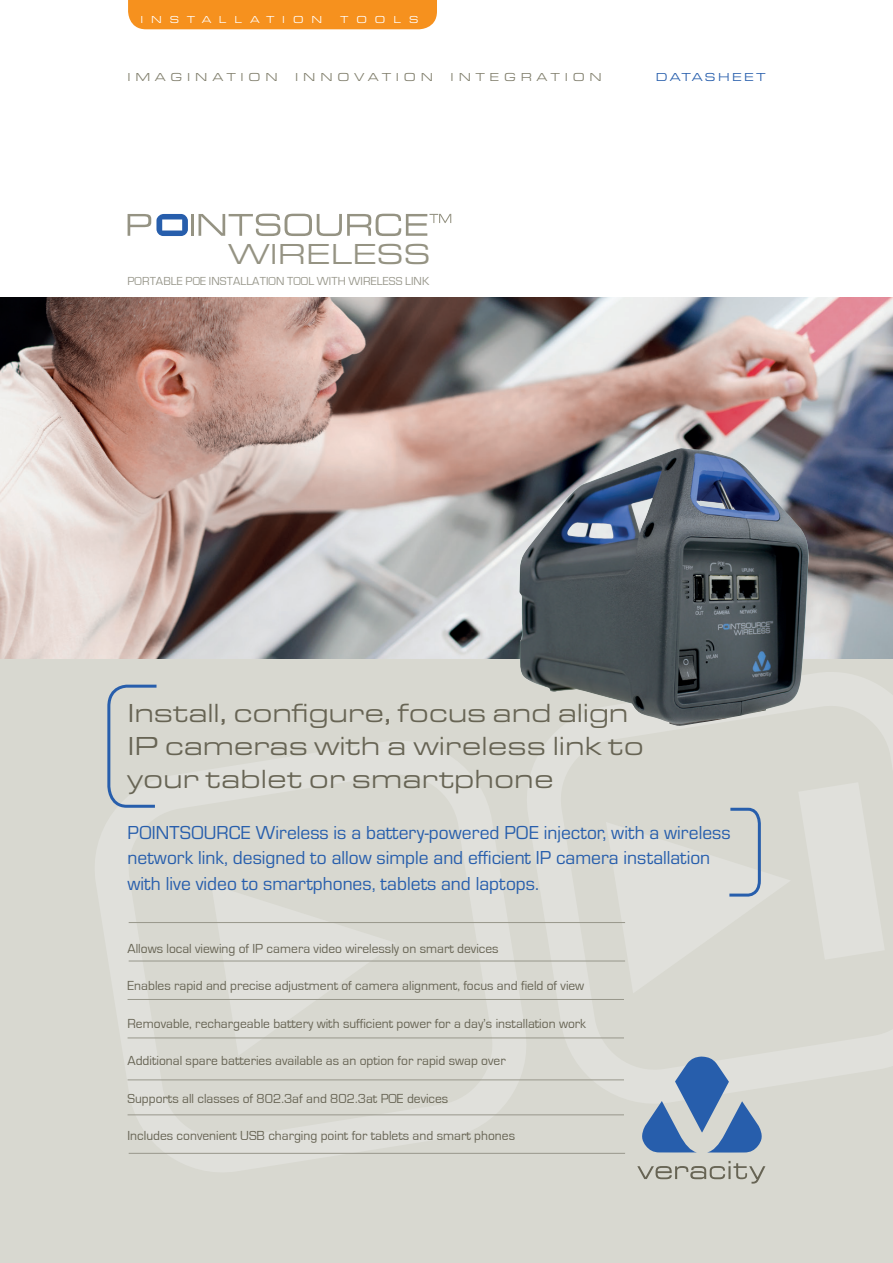
<style>
.page{position:relative;width:893px;height:1263px;background:#fff}
.page>*{position:absolute;margin:0;border:0;box-sizing:border-box;transform-origin:0 0}
.t1{font:30px "Eurostile Ext";color:#959383}
.t2{font:27px/33px "Eurostile Ext";color:#676454}
.t3{font:19.5px/25.5px "Eurostile";color:#275eac}
.t4{font:13.5px "Eurostile";color:#676454}
.t5{font:12px "Eurostile";letter-spacing:.01em;color:#98978b}
.t6{font:12px "Eurostile Ext";letter-spacing:.4em;color:#82806e}
.t7{font:12px "Eurostile Ext";letter-spacing:.2em;color:#275eac}
.t8{font:10.5px "Eurostile Ext";letter-spacing:.75em;color:#fff}
</style>
<div class="page">
<div style="left:0;top:659px;width:893px;height:604px;background:#d8d8d0"></div>
<img style="left:0;top:297px;width:893px;height:362px">
<svg style="left:533px;top:672px;width:360px;height:430px"></svg>
<svg style="left:95px;top:741px;width:438px;height:431px"></svg>
<svg style="left:798px;top:782px;width:87px;height:178px"></svg>
<svg style="left:640px;top:1056px;width:123px;height:96px"></svg>
<svg style="left:637px;top:1161px;width:128px;height:22px"></svg>
<hr style="left:128px;top:999px;width:496px;height:1px;background:#98978b">
<hr style="left:129px;top:922px;width:496px;height:1px;background:#98978b">
<hr style="left:129px;top:961px;width:496px;height:1px;background:#98978b">
<hr style="left:128px;top:1037px;width:496px;height:1px;background:#98978b">
<hr style="left:128px;top:1079px;width:496px;height:1px;background:#98978b">
<hr style="left:129px;top:1153px;width:496px;height:1px;background:#98978b">
<hr style="left:128px;top:1114px;width:496px;height:1px;background:#98978b">
<svg style="left:106px;top:684px;width:54px;height:125px"></svg>
<svg style="left:606px;top:806px;width:185px;height:187px"></svg>
<hr style="left:192px;top:214px;width:2px;height:22px;background:#959383">
<svg style="left:128px;top:214px;width:60px;height:22px"></svg>
<svg style="left:199px;top:214px;width:252px;height:22px"></svg>
<img style="left:519px;top:448px;width:290px;height:278px">
<div style="left:128px;top:0;width:309px;height:29px;background:#f6911e"></div>
<p class="t8" style="left:140px;top:14px;width:183px">INSTALLATION</p>
<p class="t8" style="left:341px;top:14px;width:79px">TOOLS</p>
<p class="t6" style="left:128px;top:71px;width:152px">IMAGINATION</p>
<p class="t6" style="left:295px;top:71px;width:139px">INNOVATION</p>
<p class="t6" style="left:451px;top:71px;width:153px">INTEGRATION</p>
<p class="t7" style="left:656px;top:71px;width:111px">DATASHEET</p>
<h1 class="t1" style="left:229px;top:238px;width:203px">WIRELESS</h1>
<p class="t5" style="left:127px;top:275px;width:303px">PORTABLE POE INSTALLATION TOOL WITH WIRELESS LINK</p>
<h2 class="t2" style="left:128px;top:697px;width:518px">Install, configure, focus and align<br>IP cameras with a wireless link to your tablet or smartphone</h2>
<h3 class="t3" style="left:128px;top:820px;width:605px">POINTSOURCE Wireless is a battery-powered POE injector, with a wireless network link, designed to allow simple and efficient IP camera installation with live video to smartphones, tablets and laptops.</h3>
<p class="t4" style="left:128px;top:941px;width:373px">Allows local viewing of IP camera video wirelessly on smart devices</p>
<p class="t4" style="left:128px;top:979px;width:458px">Enables rapid and precise adjustment of camera alignment, focus and field of view</p>
<p class="t4" style="left:128px;top:1016px;width:460px">Removable, rechargeable battery with sufficient power for a day’s installation work</p>
<p class="t4" style="left:128px;top:1054px;width:380px">Additional spare batteries available as an option for rapid swap over</p>
<p class="t4" style="left:128px;top:1091px;width:322px">Supports all classes of 802.3af and 802.3at POE devices</p>
<p class="t4" style="left:128px;top:1129px;width:389px">Includes convenient USB charging point for tablets and smart phones</p>
</div>
